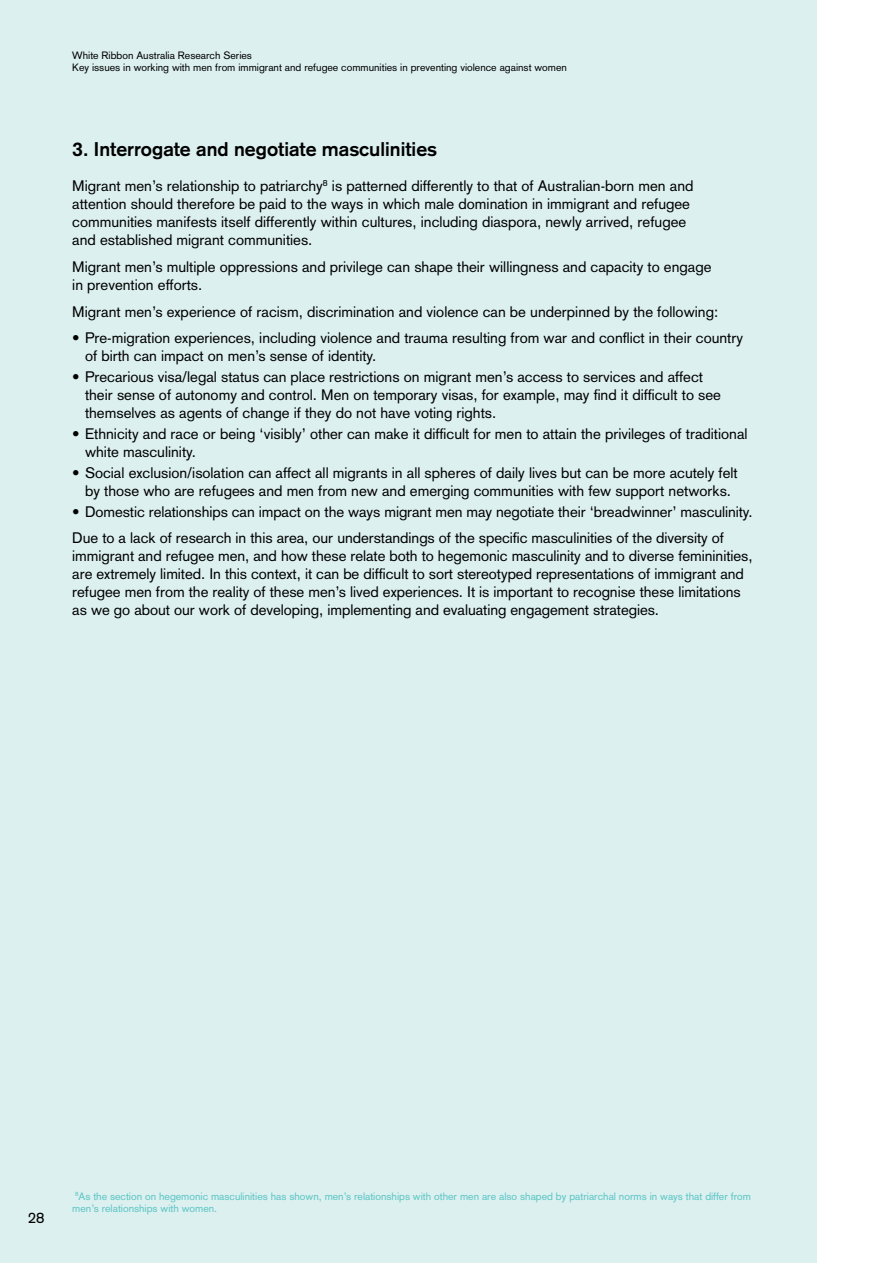
<style>
.page{position:relative;width:893px;height:1263px;background:#fff}
.page>*{position:absolute;margin:0;border:0;box-sizing:border-box;transform-origin:0 0}
.t1{font:700 19.5px "Akzidenz Grotesk";color:#000}
.t2{font:15px/18px "Akzidenz Grotesk";color:#000}
.t3{font:10.5px/12px "Akzidenz Grotesk";color:#5bc5c5}
.t4{font:10.5px/12px "Akzidenz Grotesk";color:#000}
</style>
<div class="page">
<div style="left:0;top:0;width:816px;height:1263px;background:#dcf0ef"></div>
<p class="t4" style="left:72px;top:49px;width:496px">White Ribbon Australia Research Series<br>Key issues in working with men from immigrant and refugee communities in preventing violence against women</p>
<h1 class="t1" style="left:72px;top:138px;width:366px">3. Interrogate and negotiate masculinities</h1>
<p class="t2" style="left:72px;top:177px;width:623px">Migrant men’s relationship to patriarchy<sup>8</sup> is patterned differently to that of Australian-born men and attention should therefore be paid to the ways in which male domination in immigrant and refugee communities manifests itself differently within cultures, including diaspora, newly arrived, refugee and established migrant communities.</p>
<p class="t2" style="left:72px;top:258px;width:641px">Migrant men’s multiple oppressions and privilege can shape their willingness and capacity to engage in prevention efforts.</p>
<p class="t2" style="left:72px;top:302px;width:647px">Migrant men’s experience of racism, discrimination and violence can be underpinned by the following:</p>
<p class="t2" style="left:85px;top:329px;width:660px;text-indent:-13px">• Pre-migration experiences, including violence and trauma resulting from war and conflict in their country of birth can impact on men’s sense of identity.</p>
<p class="t2" style="left:85px;top:368px;width:637px;text-indent:-13px">• Precarious visa/legal status can place restrictions on migrant men’s access to services and affect their sense of autonomy and control. Men on temporary visas, for example, may find it difficult to see themselves as agents of change if they do not have voting rights.</p>
<p class="t2" style="left:85px;top:425px;width:664px;text-indent:-13px">• Ethnicity and race or being ‘visibly’ other can make it difficult for men to attain the privileges of traditional white masculinity.</p>
<p class="t2" style="left:72px;top:464px;width:667px;text-align:center">• Social exclusion/isolation can affect all migrants in all spheres of daily lives but can be more acutely felt by those who are refugees and men from new and emerging communities with few support networks.</p>
<p class="t2" style="left:72px;top:498px;width:682px;line-height:26.5px">• Domestic relationships can impact on the ways migrant men may negotiate their ‘breadwinner’ masculinity.<br>Due to a lack of research in this area, our understandings of the specific masculinities of the diversity of</p>
<p class="t2" style="left:72px;top:547px;width:682px">immigrant and refugee men, and how these relate both to hegemonic masculinity and to diverse femininities, are extremely limited. In this context, it can be difficult to sort stereotyped representations of immigrant and refugee men from the reality of these men’s lived experiences. It is important to recognise these limitations as we go about our work of developing, implementing and evaluating engagement strategies.</p>
<p class="t2" style="left:28px;top:1209px;width:18px">28</p>
<p class="t3" style="left:72px;top:1190px;width:680px"><sup>8</sup>As the section on hegemonic masculinities has shown, men’s relationships with other men are also shaped by patriarchal norms in ways that differ from men’s relationships with women.</p>
</div>
